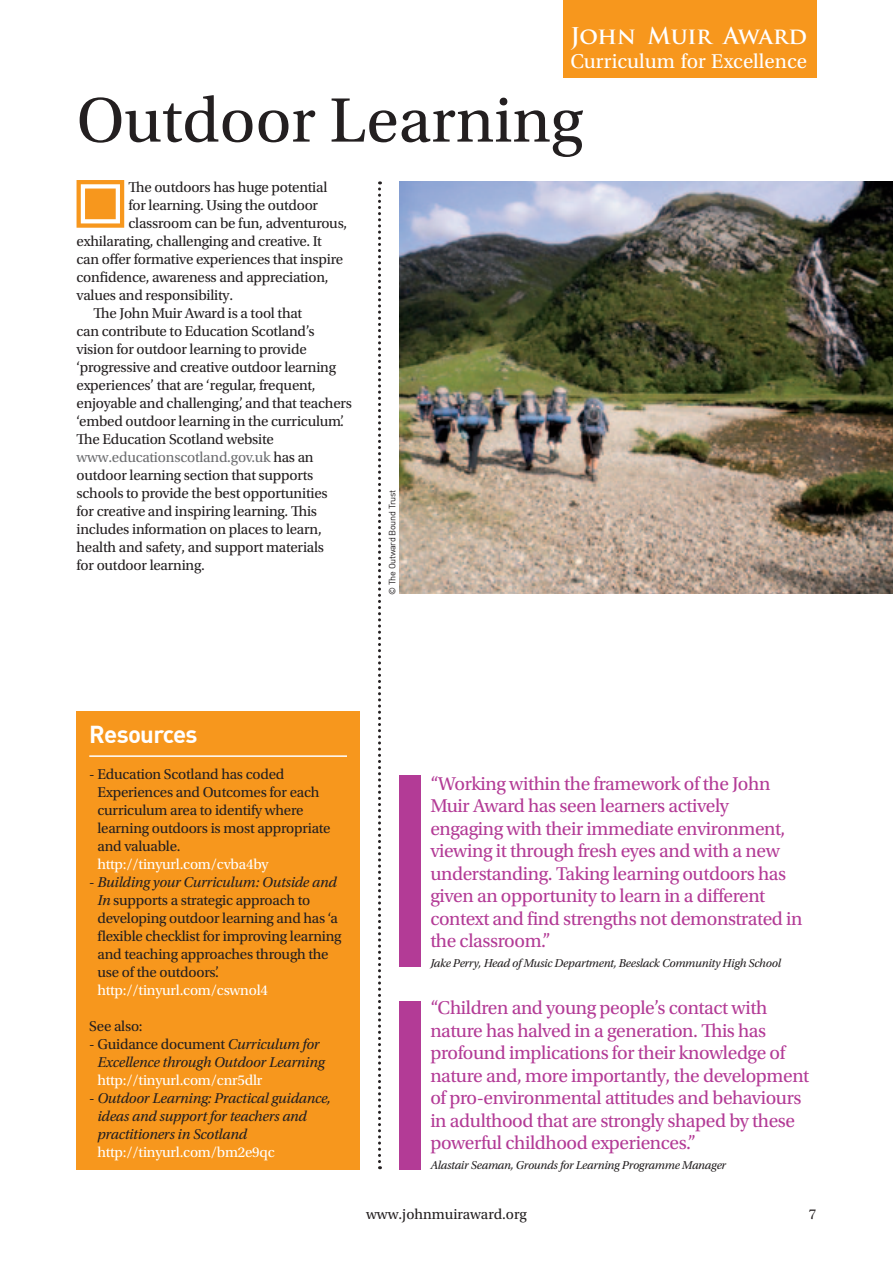
<style>
.page{position:relative;width:893px;height:1263px;background:#fff}
.page>*{position:absolute;margin:0;border:0;box-sizing:border-box;transform-origin:0 0}
.t1{font:66px "Utopia Std";color:#231f20}
.t2{font:700 24px "DIN";letter-spacing:-.03em;color:#fff}
.t3{font:700 22.5px "Trajan Pro";letter-spacing:-.01em;color:#fff}
.t4{font:21px "Utopia Std";color:#fff}
.t5{font:19.5px/22.5px "Utopia Std";letter-spacing:-.02em;color:#b33b96}
.t6{font:15px/18px "Utopia Std";letter-spacing:-.015em;color:#231f20}
.t7{font:italic 15px/18px "Utopia Std";letter-spacing:-.015em;color:#231f20}
.t8{font:italic 12px "Utopia Std";letter-spacing:-.02em;color:#231f20}
.t9{font:9px "DIN";letter-spacing:-.03em;color:#231f20}
.s1{color:#6c6d70}
.s2{color:#fff}
.s3{font-style:italic}
.s4{font-style:normal}
.s5{font-style:normal;color:#fff}
</style>
<div class="page">
<div style="left:563px;top:0;width:253px;height:78px;background:#f7971d"></div>
<img style="left:400px;top:181px;width:493px;height:412px">
<svg style="left:77px;top:180px;width:47px;height:48px"></svg>
<svg style="left:378px;top:181px;width:3px;height:988px"></svg>
<div style="left:400px;top:775px;width:21px;height:191px;background:#b33b96"></div>
<div style="left:400px;top:1001px;width:21px;height:168px;background:#b33b96"></div>
<div style="left:77px;top:711px;width:283px;height:458px;background:#f7971d"></div>
<hr style="left:89px;top:755px;width:258px;height:2px;background:#fff">
<p class="t3" style="left:570px;top:22px;width:238px">John Muir Award</p>
<p class="t4" style="left:570px;top:50px;width:238px">Curriculum for Excellence</p>
<p class="t1" style="left:77px;top:85px;width:508px">Outdoor Learning</p>
<p class="t6" style="left:128px;top:179px;width:200px">The outdoors has huge potential</p>
<p class="t6" style="left:128px;top:197px;width:191px">for learning. Using the outdoor</p>
<p class="t6" style="left:128px;top:215px;width:220px">classroom can be fun, adventurous,</p>
<p class="t6" style="left:77px;top:233px;width:247px">exhilarating, challenging and creative. It</p>
<p class="t6" style="left:77px;top:251px;width:268px">can offer formative experiences that inspire</p>
<p class="t6" style="left:77px;top:269px;width:254px">confidence, awareness and appreciation,</p>
<p class="t6" style="left:77px;top:287px;width:158px">values and responsibility.</p>
<p class="t6" style="left:77px;top:305px;width:277px;text-indent:17px">The John Muir Award is a tool that<br>can contribute to Education Scotland’s vision for outdoor learning to provide ‘progressive and creative outdoor learning experiences’ that are ‘regular, frequent, enjoyable and challenging’, and that teachers ‘embed outdoor learning in the curriculum’.</p>
<p class="t6" style="left:77px;top:431px;width:253px">The Education Scotland website <span class="s1">www.educationscotland.gov.uk</span> has an outdoor learning section that supports schools to provide the best opportunities for creative and inspiring learning. This includes information on places to learn, health and safety, and support materials for outdoor learning.</p>
<p class="t9" style="left:387px;top:595px;width:107px;rotate:-90deg">© The Outward Bound Trust</p>
<p class="t2" style="left:89px;top:718px;width:110px">Resources</p>
<p class="t6" style="left:97px;top:765px;width:235px;text-indent:-8px">- Education Scotland has coded<br>Experiences and Outcomes for each curriculum area to identify where learning outdoors is most appropriate and valuable. <span class="s2">http://tinyurl.com/cvba4by</span></p>
<p class="t6" style="left:97px;top:873px;width:246px;text-indent:-8px">- <span class="s3">Building your Curriculum: Outside and In</span> supports a strategic approach to developing outdoor learning and has ‘a flexible checklist for improving learning and teaching approaches through the use of the outdoors’. <span class="s2">http://tinyurl.com/cswnol4</span></p>
<p class="t6" style="left:89px;top:1017px;width:55px">See also:</p>
<p class="t7" style="left:97px;top:1035px;width:229px;text-indent:-8px"><span class="s4">- Guidance document</span> Curriculum for<br>Excellence through Outdoor Learning <span class="s5">http://tinyurl.com/cnr5dlr</span></p>
<p class="t7" style="left:97px;top:1089px;width:235px;text-indent:-8px"><span class="s4">-</span> Outdoor Learning: Practical guidance, ideas and support for teachers and practitioners in Scotland <span class="s5">http://tinyurl.com/bm2e9qc</span></p>
<p class="t5" style="left:430px;top:772px;width:374px">“Working within the framework of the John Muir Award has seen learners actively engaging with their immediate environment, viewing it through fresh eyes and with a new understanding. Taking learning outdoors has given an opportunity to learn in a different context and find strengths not demonstrated in the classroom.”</p>
<p class="t8" style="left:430px;top:957px;width:352px">Jake Perry, Head of Music Department, Beeslack Community High School</p>
<p class="t5" style="left:430px;top:997px;width:380px">“Children and young people’s contact with nature has halved in a generation. This has profound implications for their knowledge of nature and, more importantly, the development of pro-environmental attitudes and behaviours in adulthood that are strongly shaped by these powerful childhood experiences.”</p>
<p class="t8" style="left:430px;top:1159px;width:297px">Alastair Seaman, Grounds for Learning Programme Manager</p>
<p class="t6" style="left:366px;top:1205px;width:162px">www.johnmuiraward.org</p>
<p class="t6" style="left:809px;top:1205px;width:9px">7</p>
</div>
